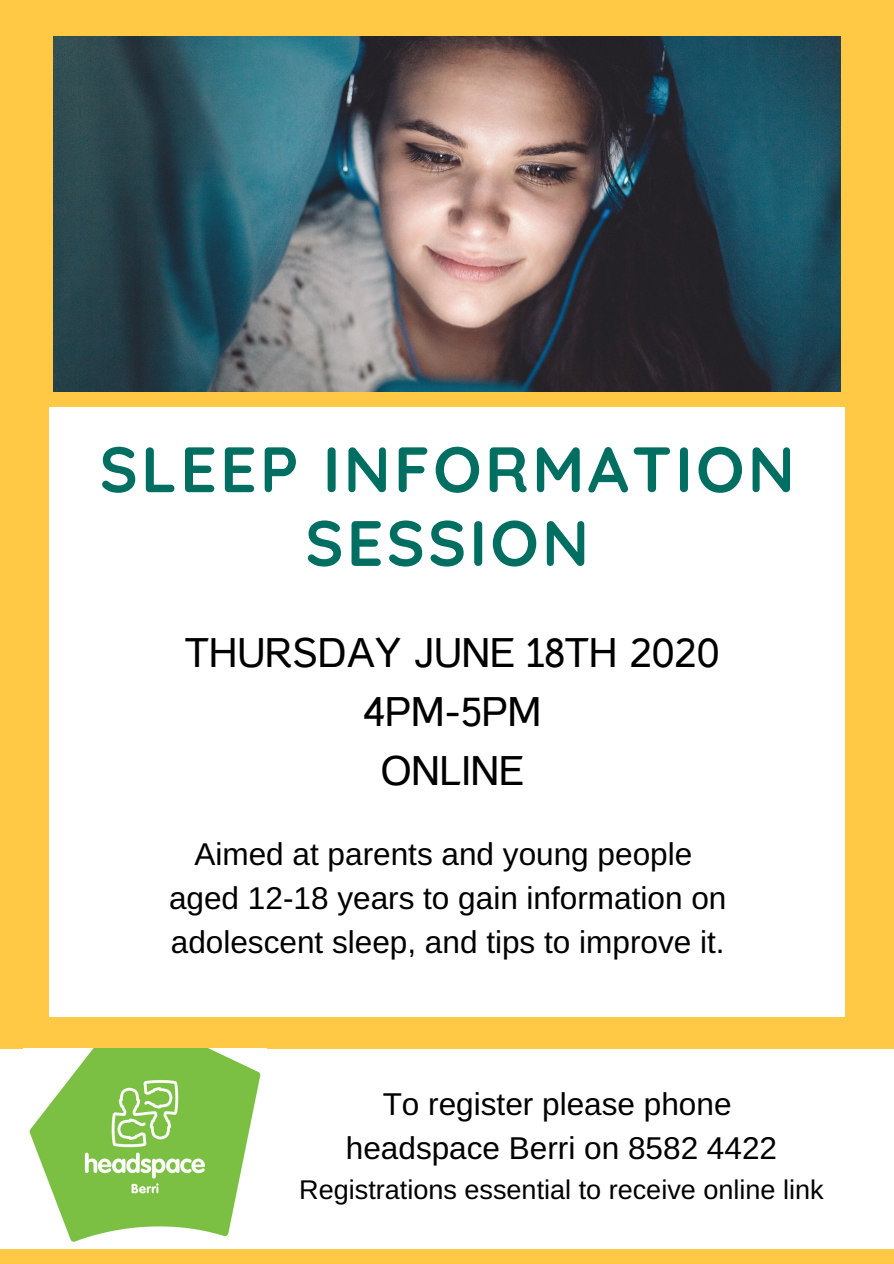
<style>
.page{position:relative;width:894px;height:1264px;background:#fff}
.page>*{position:absolute;margin:0;border:0;box-sizing:border-box;transform-origin:0 0}
.t1{font:700 64.05px/73.7px "Quicksand";letter-spacing:.05em;color:#006f62;text-align:center}
.t2{font:42px/58.5px "Casper";color:#000;text-align:center}
.t3{font:31.5px/44px "Arimo";color:#000;text-align:center}
.t4{font:27px "Arimo";color:#000}
</style>
<div class="page">
<div style="left:0;top:0;width:893px;height:1263px;background:#ffc845"></div>
<div style="left:0;top:1048px;width:893px;height:200px;background:#fff"></div>
<div style="left:50px;top:407px;width:794px;height:609px;background:#fff"></div>
<img style="left:53px;top:36px;width:787px;height:355px">
<img style="left:29px;top:1048px;width:232px;height:194px">
<h1 class="t1" style="left:100px;top:431px;width:696px">SLEEP INFORMATION<br>SESSION</h1>
<h2 class="t2" style="left:185px;top:627px;width:535px">THURSDAY JUNE 18TH 2020<br>4PM-5PM<br>ONLINE</h2>
<p class="t3" style="left:169px;top:832px;width:558px">Aimed at parents and young people aged 12-18 years to gain information on adolescent sleep, and tips to improve it.</p>
<p class="t3" style="left:346px;top:1082px;width:432px">To register please phone headspace Berri on 8582 4422</p>
<p class="t4" style="left:299px;top:1174px;width:525px">Registrations essential to receive online link</p>
</div>
